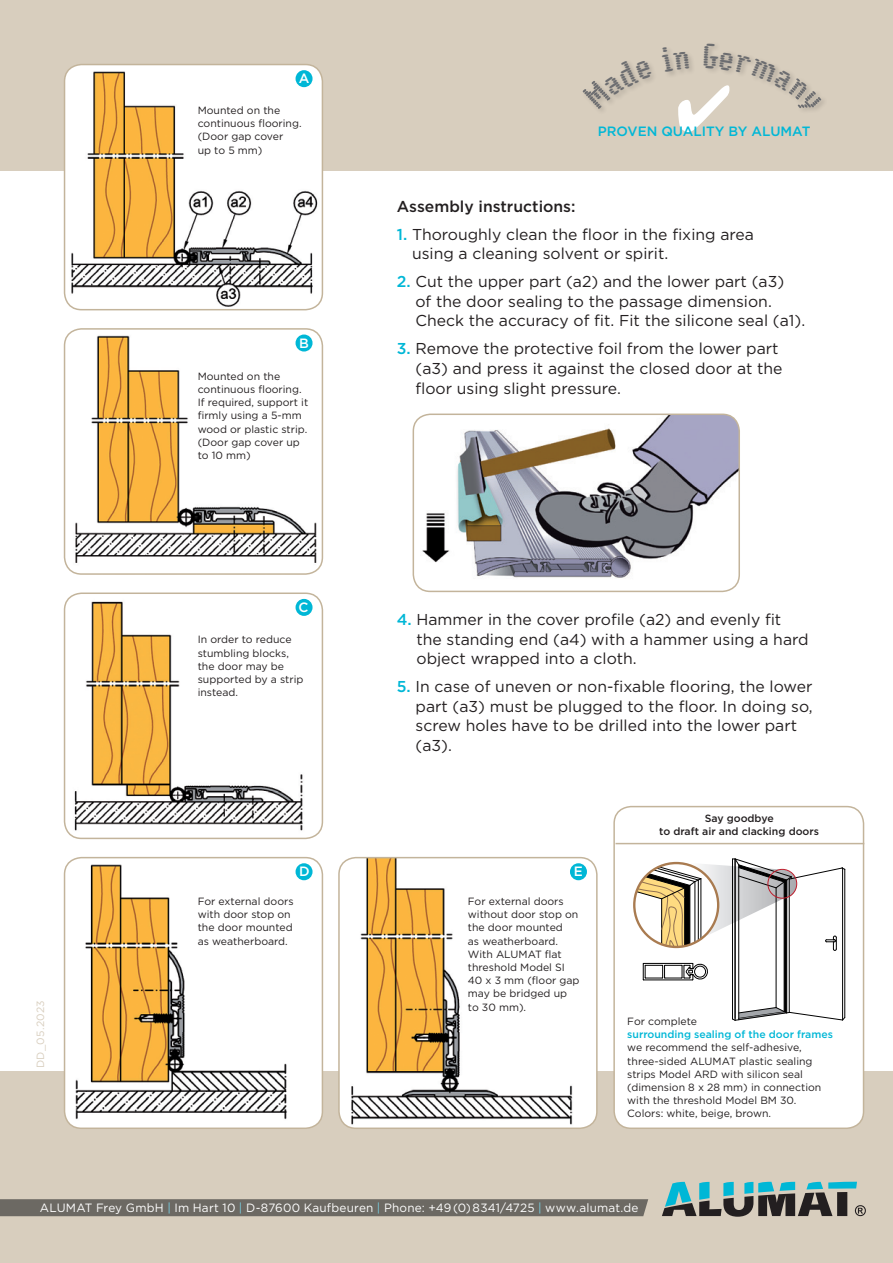
<style>
.page{position:relative;width:893px;height:1263px;background:#fff}
.page>*{position:absolute;margin:0;border:0;box-sizing:border-box;transform-origin:0 0}
.t1{font:15.75px/19.5px "Gotham";color:#231f20}
.t2{font:500 15.75px "Gotham";color:#231f20}
.t3{font:500 13.5px "Gotham";color:#00b7d6}
.t4{font:500 13.5px "Gotham";color:#fff}
.t5{font:12px "Gotham";letter-spacing:.02em;color:#fff}
.t6{font:10.5px/13.2px "Gotham";color:#231f20}
.t7{font:500 10.5px/13.2px "Gotham";color:#231f20;text-align:center}
.t8{font:500 10.5px "Gotham";color:#00b7d6}
.t9{font:10.5px "Gotham";letter-spacing:.015em;color:#d8cebe}
.s1{font-weight:500;color:#00b7d6}
.s2{color:#78d0e4}
</style>
<div class="page">
<div style="left:0;top:1071px;width:893px;height:192px;background:#d8cebe"></div>
<div style="left:0;top:0;width:893px;height:170px;background:#d8cebe"></div>
<img style="left:65px;top:65px;width:257px;height:245px">
<div style="left:64px;top:64px;width:259px;height:246px;border:2px solid #c3b49b;border-radius:17px"></div>
<div style="left:296px;top:70px;width:17px;height:17px;background:#00b7d6;border-radius:50%"></div>
<img style="left:65px;top:329px;width:257px;height:245px">
<div style="left:64px;top:328px;width:259px;height:247px;border:2px solid #c3b49b;border-radius:17px"></div>
<div style="left:296px;top:334px;width:17px;height:17px;background:#00b7d6;border-radius:50%"></div>
<img style="left:420px;top:414px;width:319px;height:169px">
<div style="left:413px;top:414px;width:327px;height:178px;border:2px solid #c3b49b;border-radius:17px"></div>
<img style="left:65px;top:595px;width:257px;height:243px">
<div style="left:64px;top:592px;width:259px;height:247px;border:2px solid #c3b49b;border-radius:17px"></div>
<div style="left:296px;top:599px;width:17px;height:17px;background:#00b7d6;border-radius:50%"></div>
<img style="left:65px;top:858px;width:257px;height:270px">
<div style="left:64px;top:857px;width:259px;height:272px;border:2px solid #c3b49b;border-radius:17px"></div>
<div style="left:296px;top:863px;width:17px;height:17px;background:#00b7d6;border-radius:50%"></div>
<img style="left:339px;top:858px;width:256px;height:270px">
<div style="left:338px;top:857px;width:260px;height:272px;border:2px solid #c3b49b;border-radius:17px"></div>
<div style="left:570px;top:863px;width:17px;height:17px;background:#00b7d6;border-radius:50%"></div>
<div style="left:614px;top:806px;width:249px;height:322px;background:#fff;border-radius:17px"></div>
<svg style="left:634px;top:858px;width:212px;height:163px"></svg>
<div style="left:613px;top:806px;width:251px;height:323px;border:2px solid #c3b49b;border-radius:17px"></div>
<div style="left:0;top:1199px;width:648px;height:17px;background:#6c6963"></div>
<svg style="left:662px;top:1182px;width:204px;height:35px"></svg>
<hr style="left:615px;top:843px;width:249px;height:1px;background:#c3b49b">
<svg style="left:586px;top:45px;width:237px;height:66px"></svg>
<p class="t4" style="left:299px;top:71px;width:12px">A</p>
<p class="t6" style="left:198px;top:104px;width:105px">Mounted on the continuous flooring. (Door gap cover<br>up to 5 mm)</p>
<p class="t4" style="left:299px;top:335px;width:11px">B</p>
<p class="t6" style="left:198px;top:369px;width:112px">Mounted on the continuous flooring.<br>If required, support it firmly using a 5-mm wood or plastic strip. (Door gap cover up to 10 mm)</p>
<p class="t4" style="left:299px;top:599px;width:11px">C</p>
<p class="t6" style="left:198px;top:633px;width:107px">In order to reduce stumbling blocks, the door may be supported by a strip instead.</p>
<p class="t3" style="left:598px;top:123px;width:214px">PROVEN QUALITY BY ALUMAT</p>
<h1 class="t2" style="left:397px;top:197px;width:180px">Assembly instructions:</h1>
<h1 class="t1" style="left:412px;top:224px;width:343px;text-indent:-15px"><span class="s1">1.</span> Thoroughly clean the floor in the fixing area using a cleaning solvent or spirit.</h1>
<h1 class="t1" style="left:415px;top:272px;width:391px;text-indent:-19px"><span class="s1">2.</span> Cut the upper part (a2) and the lower part (a3)<br>of the door sealing to the passage dimension.<br>Check the accuracy of fit. Fit the silicone seal (a1).</h1>
<h1 class="t1" style="left:416px;top:339px;width:368px;text-indent:-19px"><span class="s1">3.</span> Remove the protective foil from the lower part (a3) and press it against the closed door at the floor using slight pressure.</h1>
<h1 class="t1" style="left:417px;top:609px;width:394px;text-indent:-20px"><span class="s1">4.</span> Hammer in the cover profile (a2) and evenly fit the standing end (a4) with a hammer using a hard object wrapped into a cloth.</h1>
<h1 class="t1" style="left:416px;top:676px;width:399px;text-indent:-19px"><span class="s1">5.</span> In case of uneven or non-fixable flooring, the lower part (a3) must be plugged to the floor. In doing so, screw holes have to be drilled into the lower part (a3).</h1>
<p class="t7" style="left:659px;top:811px;width:161px">Say goodbye<br>to draft air and clacking doors</p>
<p class="t9" style="left:35px;top:1068px;width:69px;rotate:-90deg">DD_05.2023</p>
<p class="t4" style="left:299px;top:864px;width:12px">D</p>
<p class="t4" style="left:574px;top:864px;width:11px">E</p>
<p class="t6" style="left:198px;top:894px;width:97px">For external doors with door stop on the door mounted as weatherboard.</p>
<p class="t6" style="left:468px;top:894px;width:113px">For external doors without door stop on the door mounted<br>as weatherboard.<br>With ALUMAT flat threshold Model SI<br>40 x 3 mm (floor gap may be bridged up to 30 mm).</p>
<p class="t6" style="left:627px;top:1014px;width:71px">For complete</p>
<p class="t8" style="left:627px;top:1028px;width:207px">surrounding sealing of the door frames</p>
<p class="t6" style="left:627px;top:1041px;width:196px">we recommend the self-adhesive, three-sided ALUMAT plastic sealing strips Model ARD with silicon seal (dimension 8 x 28 mm) in connection with the threshold Model BM 30.<br>Colors: white, beige, brown.</p>
<p class="t5" style="left:40px;top:1201px;width:600px">ALUMAT Frey GmbH <span class="s2">|</span> Im Hart 10 <span class="s2">|</span> D-87600 Kaufbeuren <span class="s2">|</span> Phone: +49(0)8341/4725 <span class="s2">|</span> www.alumat.de</p>
</div>
